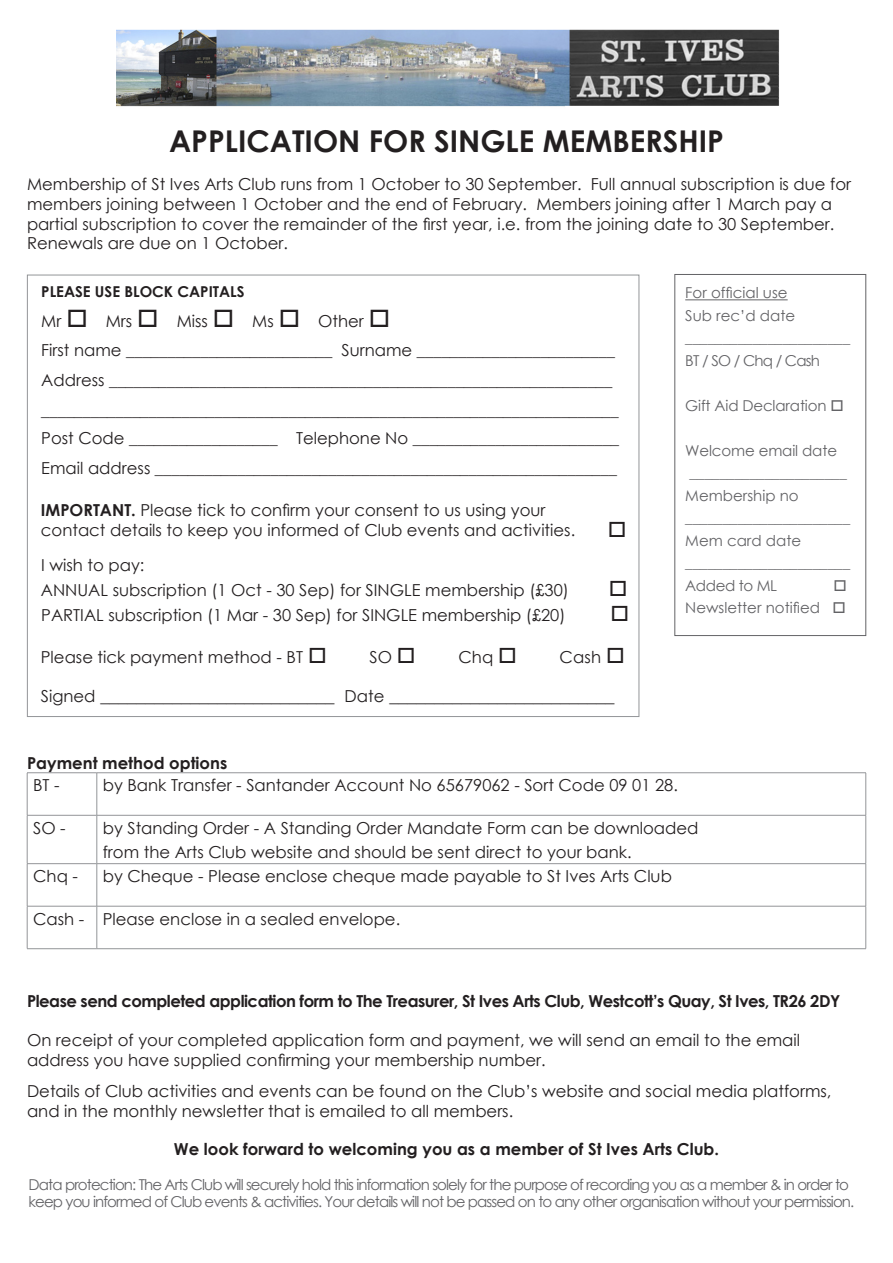
<style>
.page{position:relative;width:893px;height:1263px;background:#fff}
.page>*{position:absolute;margin:0;border:0;box-sizing:border-box;transform-origin:0 0}
.t1{font:700 30px "Century Gothic";color:#231f20}
.t2{font:18px "Century Gothic";color:#231f20}
.t3{font:16.5px/19.8px "Century Gothic";color:#231f20}
.t4{font:700 16.5px "Century Gothic";letter-spacing:-.03em;color:#231f20}
.t5{font:700 16.5px "Century Gothic";color:#231f20}
.t6{font:15px/16.5px "Century Gothic";letter-spacing:-.06em;color:#636366}
.t7{font:15px/22.5px "Century Gothic";color:#636366}
.t8{font:15px "Century Gothic";letter-spacing:-.01em;color:#636366}
.t9{font:700 15px "Century Gothic";color:#231f20}
.t10{font:15px "Century Gothic";letter-spacing:-.025em;color:#636366}
.s1{font-weight:700}
.s2{font-size:16.5px}
</style>
<div class="page">
<img style="left:116px;top:29px;width:663px;height:78px">
<div style="left:675px;top:274px;width:191px;height:362px;border:1px solid #636366"></div>
<hr style="left:685px;top:299px;width:103px;height:1px;background:#636366">
<hr style="left:27px;top:772px;width:70px;height:1px;background:#939598">
<hr style="left:27px;top:773px;width:1px;height:42px;background:#939598">
<hr style="left:97px;top:772px;width:769px;height:1px;background:#939598">
<hr style="left:97px;top:773px;width:1px;height:42px;background:#939598">
<hr style="left:865px;top:773px;width:1px;height:42px;background:#939598">
<hr style="left:27px;top:815px;width:70px;height:1px;background:#939598">
<hr style="left:27px;top:815px;width:1px;height:48px;background:#939598">
<hr style="left:97px;top:815px;width:769px;height:1px;background:#939598">
<hr style="left:97px;top:815px;width:1px;height:48px;background:#939598">
<hr style="left:865px;top:815px;width:1px;height:48px;background:#939598">
<hr style="left:27px;top:863px;width:70px;height:1px;background:#939598">
<hr style="left:27px;top:864px;width:1px;height:42px;background:#939598">
<hr style="left:97px;top:863px;width:769px;height:1px;background:#939598">
<hr style="left:97px;top:864px;width:1px;height:42px;background:#939598">
<hr style="left:865px;top:864px;width:1px;height:42px;background:#939598">
<hr style="left:27px;top:906px;width:70px;height:1px;background:#939598">
<hr style="left:27px;top:906px;width:1px;height:42px;background:#939598">
<hr style="left:97px;top:906px;width:769px;height:1px;background:#939598">
<hr style="left:97px;top:906px;width:1px;height:42px;background:#939598">
<hr style="left:865px;top:906px;width:1px;height:42px;background:#939598">
<hr style="left:27px;top:948px;width:70px;height:1px;background:#939598">
<hr style="left:97px;top:948px;width:769px;height:1px;background:#939598">
<p class="t1" style="left:169px;top:118px;width:556px">APPLICATION FOR SINGLE MEMBERSHIP</p>
<p class="t3" style="left:27px;top:174px;width:826px">Membership of St Ives Arts Club runs from 1 October to 30 September. Full annual subscription is due for members joining between 1 October and the end of February. Members joining after 1 March pay a partial subscription to cover the remainder of the first year, i.e. from the joining date to 30 September.<br>Renewals are due on 1 October.</p>
<p class="t9" style="left:41px;top:280px;width:205px">PLEASE USE BLOCK CAPITALS</p>
<p class="t3" style="left:41px;top:311px;width:351px">Mr □ Mrs □ Miss □ Ms □ Other □</p>
<p class="t3" style="left:41px;top:340px;width:575px">First name _________________________ Surname ________________________</p>
<p class="t3" style="left:41px;top:370px;width:573px">Address _____________________________________________________________</p>
<p class="t3" style="left:41px;top:400px;width:579px">______________________________________________________________________</p>
<p class="t3" style="left:41px;top:428px;width:579px">Post Code __________________ Telephone No _________________________</p>
<p class="t3" style="left:41px;top:458px;width:577px">Email address ________________________________________________________</p>
<p class="t3" style="left:41px;top:500px;width:506px"><span class="s1">IMPORTANT.</span> Please tick to confirm your consent to us using your</p>
<p class="t3" style="left:41px;top:520px;width:536px">contact details to keep you informed of Club events and activities.</p>
<p class="t3" style="left:41px;top:554px;width:105px">I wish to pay:</p>
<p class="t3" style="left:41px;top:605px;width:526px">PARTIAL subscription (1 Mar - 30 Sep) for SINGLE membership (£20)</p>
<p class="t3" style="left:41px;top:579px;width:530px">ANNUAL subscription (1 Oct - 30 Sep) for SINGLE membership (£30)</p>
<p class="t3" style="left:41px;top:646px;width:287px">Please tick payment method - BT □</p>
<p class="t3" style="left:369px;top:646px;width:48px">SO □</p>
<p class="t3" style="left:458px;top:646px;width:60px">Chq □</p>
<p class="t3" style="left:560px;top:646px;width:67px">Cash □</p>
<p class="t2" style="left:41px;top:683px;width:575px"><span class="s2">Signed</span> __________________________ <span class="s2">Date</span> _________________________</p>
<p class="t5" style="left:27px;top:751px;width:202px">Payment method options</p>
<p class="t7" style="left:685px;top:281px;width:104px">For official use</p>
<p class="t7" style="left:685px;top:304px;width:111px">Sub rec’d date</p>
<p class="t6" style="left:685px;top:329px;width:167px">______________________</p>
<p class="t6" style="left:685px;top:352px;width:136px">BT / SO / Chq / Cash</p>
<p class="t8" style="left:685px;top:395px;width:160px">Gift Aid Declaration □</p>
<p class="t8" style="left:685px;top:440px;width:154px">Welcome email date</p>
<p class="t7" style="left:685px;top:461px;width:163px">_____________________<br>Membership no</p>
<p class="t6" style="left:685px;top:509px;width:167px">______________________</p>
<p class="t7" style="left:685px;top:529px;width:118px">Mem card date</p>
<p class="t6" style="left:685px;top:554px;width:167px">______________________</p>
<p class="t10" style="left:685px;top:575px;width:93px">Added to ML</p>
<p class="t7" style="left:685px;top:596px;width:162px">Newsletter notified □</p>
<p class="t3" style="left:33px;top:775px;width:28px">BT -</p>
<p class="t3" style="left:103px;top:775px;width:577px">by Bank Transfer - Santander Account No 65679062 - Sort Code 09 01 28.</p>
<p class="t3" style="left:33px;top:817px;width:34px">SO -</p>
<p class="t3" style="left:103px;top:817px;width:597px">by Standing Order - A Standing Order Mandate Form can be downloaded</p>
<p class="t3" style="left:103px;top:841px;width:530px">from the Arts Club website and should be sent direct to your bank.</p>
<p class="t3" style="left:33px;top:866px;width:46px">Chq -</p>
<p class="t3" style="left:103px;top:866px;width:571px">by Cheque - Please enclose cheque made payable to St Ives Arts Club</p>
<p class="t3" style="left:33px;top:908px;width:53px">Cash -</p>
<p class="t3" style="left:103px;top:908px;width:299px">Please enclose in a sealed envelope.</p>
<p class="t4" style="left:27px;top:989px;width:815px">Please send completed application form to The Treasurer, St Ives Arts Club, Westcott’s Quay, St Ives, TR26 2DY</p>
<p class="t3" style="left:27px;top:1029px;width:775px">On receipt of your completed application form and payment, we will send an email to the email address you have supplied confirming your membership number.</p>
<p class="t3" style="left:27px;top:1081px;width:806px">Details of Club activities and events can be found on the Club’s website and social media platforms, and in the monthly newsletter that is emailed to all members.</p>
<p class="t5" style="left:174px;top:1136px;width:547px">We look forward to welcoming you as a member of St Ives Arts Club.</p>
<p class="t6" style="left:29px;top:1176px;width:827px">Data protection: The Arts Club will securely hold this information solely for the purpose of recording you as a member &amp; in order to keep you informed of Club events &amp; activities. Your details will not be passed on to any other organisation without your permission.</p>
</div>
